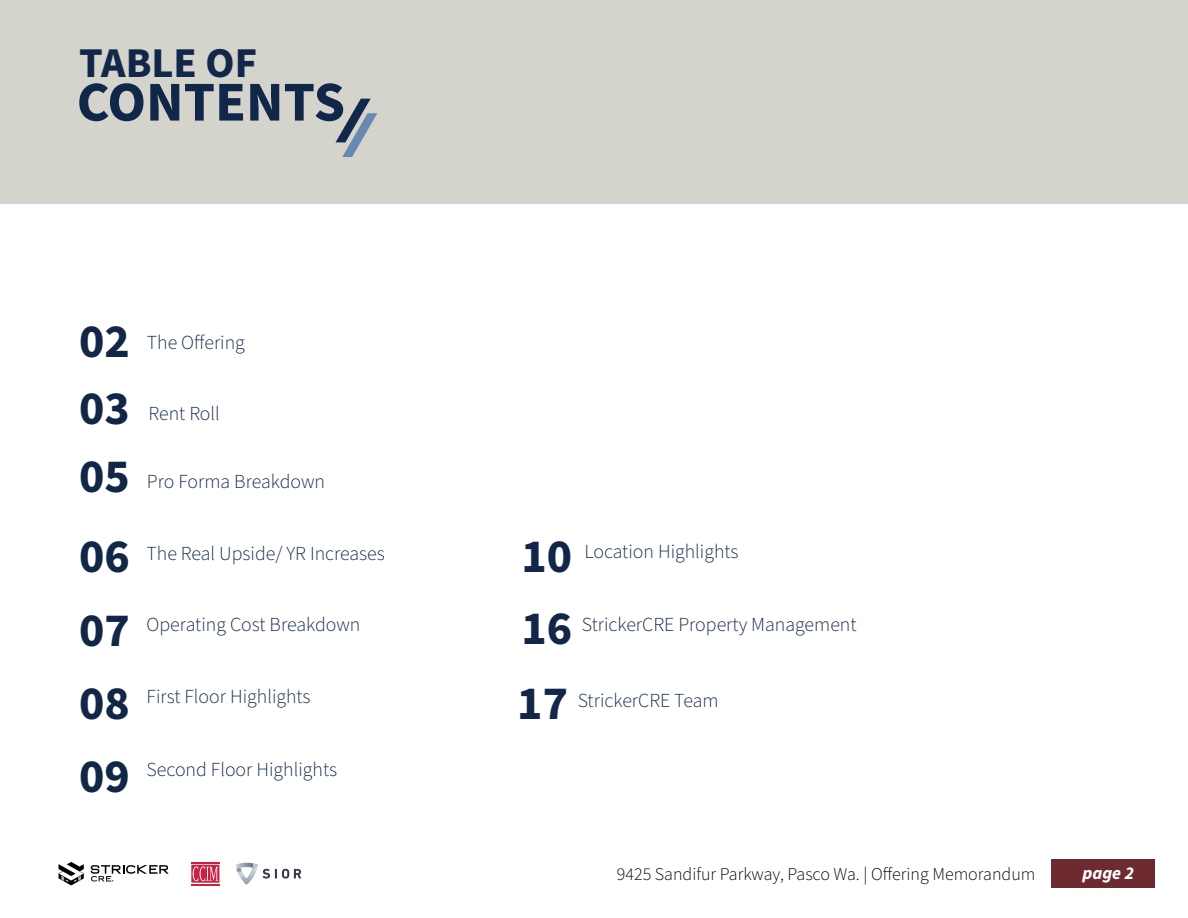
<style>
.page{position:relative;width:1188px;height:918px;background:#fff}
.page>*{position:absolute;margin:0;border:0;box-sizing:border-box;transform-origin:0 0}
.t1{font:700 56.25px "Source Sans Pro";color:#11274a}
.t2{font:700 47.7px "Source Sans Pro";color:#122747}
.t3{font:700 42.45px "Source Sans Pro";color:#11274a}
.t4{font:300 19.8px "Source Sans Pro";color:#11274a}
.t5{font:300 18px "Source Sans Pro";color:#000}
.t6{font:italic 700 18px "Source Sans Pro";color:#fff}
</style>
<div class="page">
<div style="left:1051px;top:859px;width:104px;height:29px;background:#6d2a31"></div>
<svg style="left:58px;top:862px;width:26px;height:23px"></svg>
<svg style="left:91px;top:865px;width:78px;height:17px"></svg>
<hr style="left:191px;top:884px;width:28px;height:2px;background:#ca2042">
<svg style="left:191px;top:862px;width:28px;height:21px"></svg>
<svg style="left:236px;top:863px;width:21px;height:22px"></svg>
<svg style="left:263px;top:869px;width:38px;height:10px"></svg>
<div style="left:0;top:0;width:1188px;height:203px;background:#d4d3cc"></div>
<svg style="left:336px;top:99px;width:41px;height:58px"></svg>
<h3 class="t3" style="left:79px;top:34px;width:179px">TABLE OF</h3>
<h1 class="t1" style="left:77px;top:64px;width:270px">CONTENTS</h1>
<h2 class="t2" style="left:79px;top:309px;width:52px">02</h2>
<p class="t4" style="left:147px;top:329px;width:100px">The Offering</p>
<h2 class="t2" style="left:79px;top:376px;width:52px">03</h2>
<h2 class="t2" style="left:79px;top:444px;width:52px">05</h2>
<p class="t4" style="left:149px;top:401px;width:73px">Rent Roll</p>
<p class="t4" style="left:147px;top:468px;width:180px">Pro Forma Breakdown</p>
<h2 class="t2" style="left:79px;top:524px;width:52px">06</h2>
<p class="t4" style="left:147px;top:540px;width:240px">The Real Upside/ YR Increases</p>
<h2 class="t2" style="left:79px;top:597px;width:52px">07</h2>
<h2 class="t2" style="left:79px;top:671px;width:52px">08</h2>
<p class="t4" style="left:147px;top:612px;width:215px">Operating Cost Breakdown</p>
<p class="t4" style="left:147px;top:683px;width:166px">First Floor Highlights</p>
<h2 class="t2" style="left:79px;top:744px;width:52px">09</h2>
<p class="t4" style="left:147px;top:757px;width:192px">Second Floor Highlights</p>
<h2 class="t2" style="left:521px;top:524px;width:52px">10</h2>
<p class="t4" style="left:584px;top:538px;width:156px">Location Highlights</p>
<h2 class="t2" style="left:521px;top:595px;width:52px">16</h2>
<p class="t4" style="left:582px;top:612px;width:276px">StrickerCRE Property Management</p>
<h2 class="t2" style="left:517px;top:671px;width:52px">17</h2>
<p class="t4" style="left:578px;top:687px;width:142px">StrickerCRE Team</p>
<p class="t5" style="left:617px;top:862px;width:420px">9425 Sandifur Parkway, Pasco Wa. | Offering Memorandum</p>
<p class="t6" style="left:1082px;top:860px;width:53px">page 2</p>
</div>
